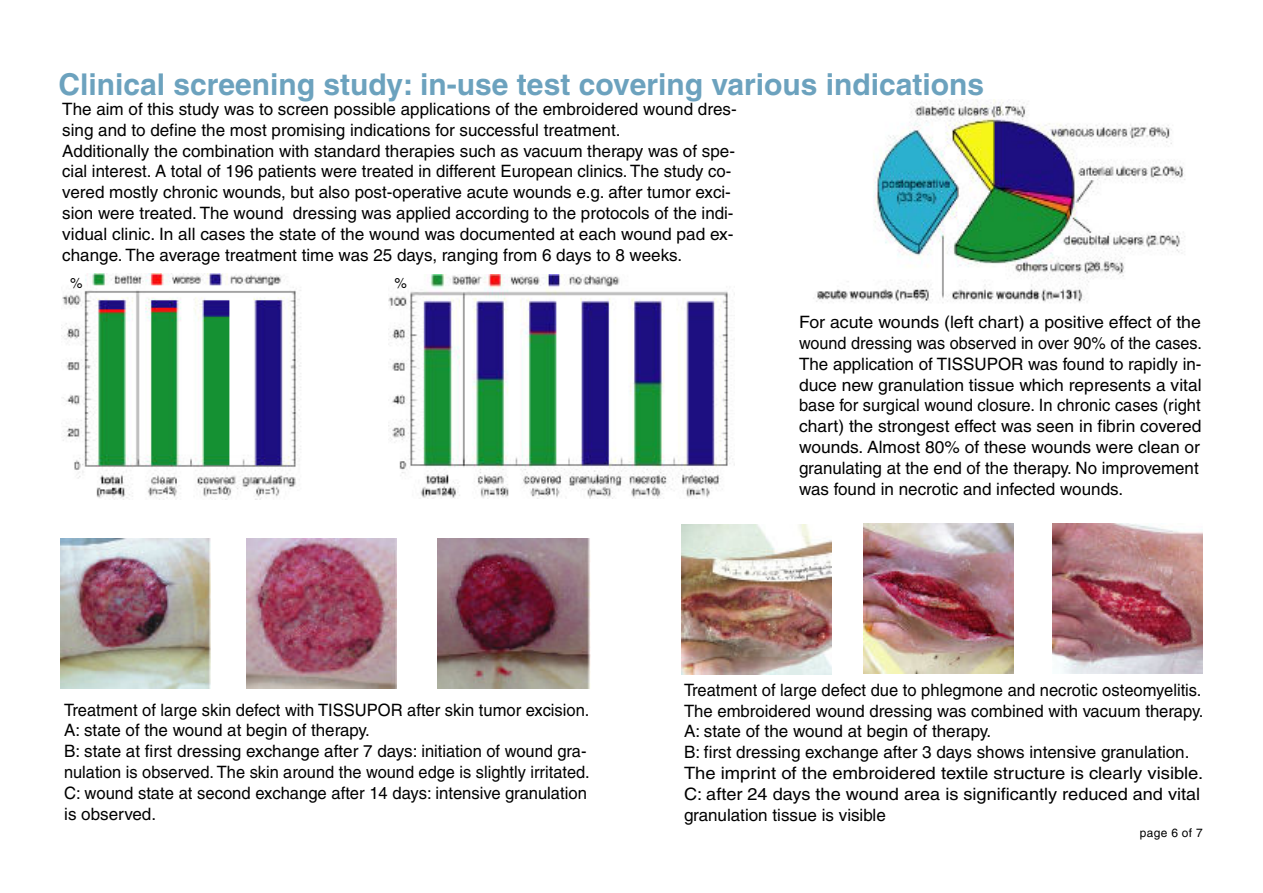
<style>
.page{position:relative;width:1263px;height:893px;background:#fff}
.page>*{position:absolute;margin:0;border:0;box-sizing:border-box;transform-origin:0 0}
.t1{font:700 30px "Helvetica";color:#6ca2be}
.t2{font:17.1px/20.9px "Helvetica";color:#000}
.t3{font:17.1px/20.9px "Helvetica";color:#000;scale:1.04 1}
.t4{font:14.4px "Helvetica";color:#000}
.t5{font:12px "Helvetica";letter-spacing:.025em;color:#000}
</style>
<div class="page">
<img style="left:388px;top:274px;width:347px;height:224px">
<img style="left:62px;top:274px;width:239px;height:225px">
<img style="left:813px;top:99px;width:372px;height:204px">
<img style="left:61px;top:538px;width:150px;height:150px">
<img style="left:247px;top:538px;width:150px;height:150px">
<img style="left:437px;top:538px;width:153px;height:150px">
<img style="left:682px;top:524px;width:150px;height:150px">
<img style="left:863px;top:523px;width:150px;height:150px">
<img style="left:1052px;top:523px;width:150px;height:150px">
<h1 class="t1" style="left:58px;top:66px;width:927px">Clinical screening study: in-use test covering various indications</h1>
<p class="t2" style="left:62px;top:98px;width:676px">The aim of this study was to screen possible applications of the embroidered wound dres&shy;sing and to define the most promising indications for successful treatment.<br>Additionally the combination with standard therapies such as vacuum therapy was of spe&shy;cial interest. A total of 196 patients were treated in different European clinics. The study co&shy;vered mostly chronic wounds, but also post-operative acute wounds e.g. after tumor exci&shy;sion were treated. The wound dressing was applied according to the protocols of the indi&shy;vidual clinic. In all cases the state of the wound was documented at each wound pad ex&shy;change. The average treatment time was 25 days, ranging from 6 days to 8 weeks.</p>
<p class="t4" style="left:70px;top:275px;width:14px">%</p>
<p class="t4" style="left:394px;top:275px;width:14px">%</p>
<p class="t2" style="left:64px;top:699px;width:527px">Treatment of large skin defect with TISSUPOR after skin tumor excision.<br>A: state of the wound at begin of therapy.<br>B: state at first dressing exchange after 7 days: initiation of wound gra&shy;nulation is observed. The skin around the wound edge is slightly irritated.<br>C: wound state at second exchange after 14 days: intensive granulation is observed.</p>
<p class="t3" style="left:799px;top:312px;width:389px">For acute wounds (left chart) a positive effect of the wound dressing was observed in over 90% of the cases.<br>The application of TISSUPOR was found to rapidly in&shy;duce new granulation tissue which represents a vital base for surgical wound closure. In chronic cases (right chart) the strongest effect was seen in fibrin covered wounds. Almost 80% of these wounds were clean or granulating at the end of the therapy. No improvement was found in necrotic and infected wounds.</p>
<p class="t2" style="left:684px;top:679px;width:521px">Treatment of large defect due to phlegmone and necrotic osteomyelitis.<br>The embroidered wound dressing was combined with vacuum therapy.<br>A: state of the wound at begin of therapy.<br>B: first dressing exchange after 3 days shows intensive granulation.<br>The imprint of the embroidered textile structure is clearly visible.<br>C: after 24 days the wound area is significantly reduced and vital granulation tissue is visible</p>
<p class="t5" style="left:1140px;top:826px;width:64px">page 6 of 7</p>
</div>
